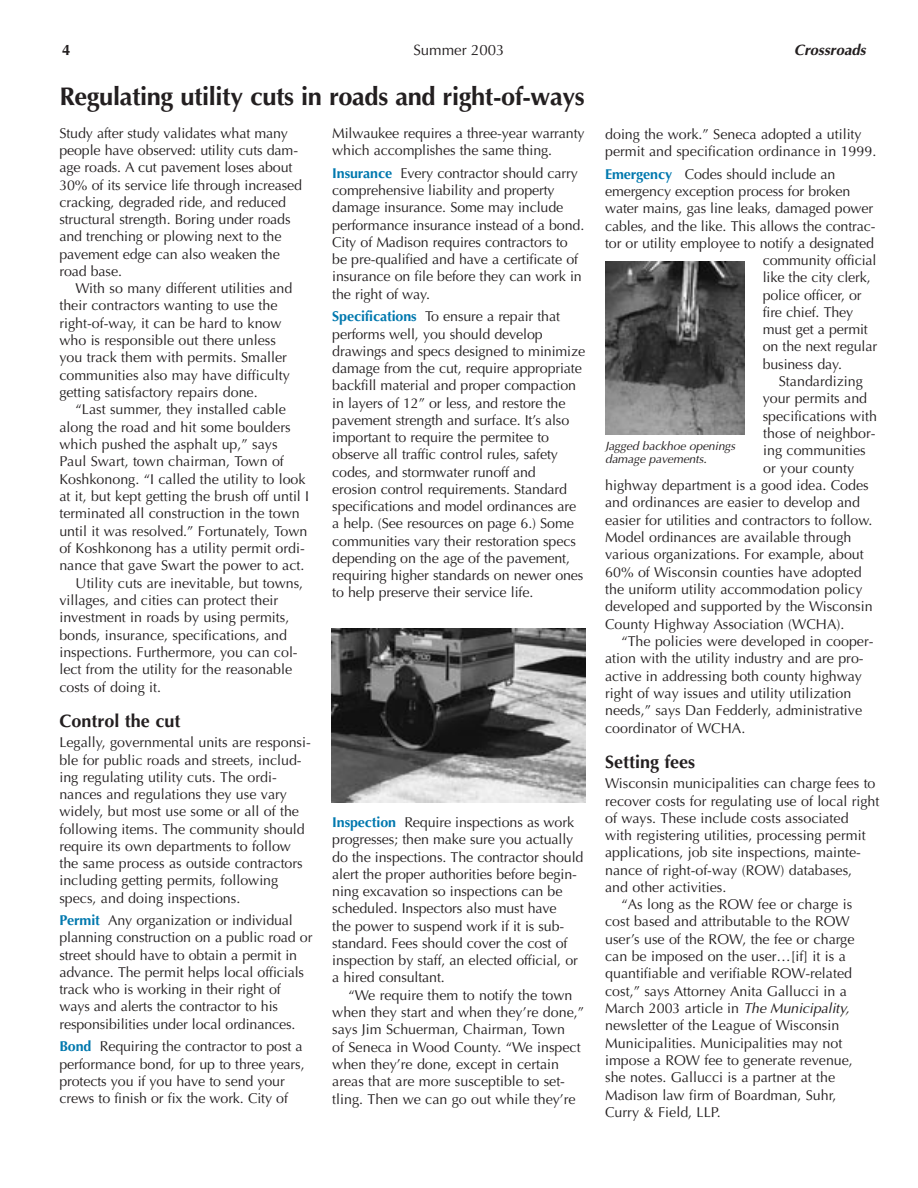
<style>
.page{position:relative;width:918px;height:1188px;background:#fff}
.page>*{position:absolute;margin:0;border:0;box-sizing:border-box;transform-origin:0 0}
.t1{font:700 25.5px "Optima";letter-spacing:-.015em;color:#231f20}
.t2{font:700 18px "Optima";color:#231f20}
.t3{font:15px "Optima";color:#231f20}
.t4{font:italic 700 15px "Optima";color:#231f20}
.t5{font:700 15px "Optima";color:#231f20}
.t6{font:14.25px/17.2px "Optima";color:#231f20}
.t7{font:italic 12px/13.5px "Optima";letter-spacing:-.005em;color:#231f20}
.s1{font-weight:700;color:#0078ae}
.s2{font-style:italic}
</style>
<div class="page">
<img style="left:605px;top:262px;width:140px;height:172px">
<img style="left:332px;top:629px;width:254px;height:173px">
<p class="t5" style="left:62px;top:43px;width:10px">4</p>
<p class="t3" style="left:413px;top:43px;width:93px">Summer 2003</p>
<p class="t4" style="left:794px;top:43px;width:73px">Crossroads</p>
<h1 class="t1" style="left:59px;top:86px;width:527px">Regulating utility cuts in roads and right-of-ways</h1>
<p class="t6" style="left:59px;top:126px;width:244px">Study after study validates what many people have observed: utility cuts dam&shy;age roads. A cut pavement loses about 30% of its service life through increased cracking, degraded ride, and reduced structural strength. Boring under roads and trenching or plowing next to the pavement edge can also weaken the road base.</p>
<p class="t6" style="left:59px;top:281px;width:235px;text-indent:16px">With so many different utilities and their contractors wanting to use the right-of-way, it can be hard to know who is responsible out there unless you track them with permits. Smaller communities also may have difficulty getting satisfactory repairs done.</p>
<p class="t6" style="left:76px;top:402px;width:212px">“Last summer, they installed cable</p>
<p class="t6" style="left:59px;top:420px;width:233px">along the road and hit some boulders</p>
<p class="t6" style="left:59px;top:437px;width:220px">which pushed the asphalt up,” says</p>
<p class="t6" style="left:59px;top:454px;width:226px">Paul Swart, town chairman, Town of</p>
<p class="t6" style="left:59px;top:472px;width:248px">Koshkonong. “I called the utility to look</p>
<p class="t6" style="left:59px;top:489px;width:251px">at it, but kept getting the brush off until I</p>
<p class="t6" style="left:59px;top:506px;width:242px">terminated all construction in the town</p>
<p class="t6" style="left:59px;top:524px;width:249px">until it was resolved.” Fortunately, Town</p>
<p class="t6" style="left:59px;top:541px;width:247px">of Koshkonong has a utility permit ordi-</p>
<p class="t6" style="left:59px;top:558px;width:247px">nance that gave Swart the power to act.</p>
<p class="t6" style="left:76px;top:576px;width:229px">Utility cuts are inevitable, but towns,</p>
<p class="t6" style="left:59px;top:593px;width:220px">villages, and cities can protect their</p>
<p class="t6" style="left:59px;top:610px;width:232px">investment in roads by using permits,</p>
<p class="t6" style="left:59px;top:628px;width:229px">bonds, insurance, specifications, and</p>
<p class="t6" style="left:59px;top:645px;width:240px">inspections. Furthermore, you can col-</p>
<p class="t6" style="left:59px;top:662px;width:234px">lect from the utility for the reasonable</p>
<p class="t6" style="left:59px;top:680px;width:103px">costs of doing it.</p>
<p class="t2" style="left:59px;top:714px;width:123px">Control the cut</p>
<p class="t6" style="left:59px;top:735px;width:253px">Legally, governmental units are responsi&shy;ble for public roads and streets, includ&shy;ing regulating utility cuts. The ordi&shy;nances and regulations they use vary widely, but most use some or all of the following items. The community should require its own departments to follow the same process as outside contractors including getting permits, following specs, and doing inspections.</p>
<p class="t6" style="left:59px;top:913px;width:255px"><span class="s1">Permit</span> Any organization or individual planning construction on a public road or street should have to obtain a permit in advance. The permit helps local officials track who is working in their right of ways and alerts the contractor to his responsibilities under local ordinances.</p>
<p class="t6" style="left:59px;top:1039px;width:247px"><span class="s1">Bond</span> Requiring the contractor to post a performance bond, for up to three years, protects you if you have to send your crews to finish or fix the work. City of</p>
<p class="t6" style="left:332px;top:126px;width:254px">Milwaukee requires a three-year warranty which accomplishes the same thing.</p>
<p class="t6" style="left:332px;top:166px;width:254px"><span class="s1">Insurance</span> Every contractor should carry comprehensive liability and property damage insurance. Some may include performance insurance instead of a bond.<br>City of Madison requires contractors to be pre-qualified and have a certificate of insurance on file before they can work in the right of way.</p>
<p class="t6" style="left:332px;top:309px;width:254px"><span class="s1">Specifications</span> To ensure a repair that performs well, you should develop drawings and specs designed to minimize damage from the cut, require appropriate backfill material and proper compaction in layers of 12” or less, and restore the pavement strength and surface. It’s also important to require the permitee to observe all traffic control rules, safety codes, and stormwater runoff and<br>erosion control requirements. Standard specifications and model ordinances are a help. (See resources on page 6.) Some communities vary their restoration specs depending on the age of the pavement, requiring higher standards on newer ones to help preserve their service life.</p>
<p class="t6" style="left:332px;top:815px;width:253px"><span class="s1">Inspection</span> Require inspections as work progresses; then make sure you actually do the inspections. The contractor should alert the proper authorities before begin&shy;ning excavation so inspections can be scheduled. Inspectors also must have<br>the power to suspend work if it is sub&shy;standard. Fees should cover the cost of inspection by staff, an elected official, or a hired consultant.</p>
<p class="t6" style="left:332px;top:987px;width:253px;text-indent:16px">“We require them to notify the town when they start and when they’re done,” says Jim Schuerman, Chairman, Town<br>of Seneca in Wood County. “We inspect when they’re done, except in certain areas that are more susceptible to set&shy;tling. Then we can go out while they’re</p>
<p class="t6" style="left:605px;top:127px;width:273px">doing the work.” Seneca adopted a utility permit and specification ordinance in 1999.</p>
<p class="t6" style="left:605px;top:167px;width:232px"><span class="s1">Emergency</span> Codes should include an</p>
<p class="t6" style="left:605px;top:184px;width:247px">emergency exception process for broken</p>
<p class="t6" style="left:605px;top:201px;width:270px">water mains, gas line leaks, damaged power</p>
<p class="t6" style="left:605px;top:219px;width:272px">cables, and the like. This allows the contrac-</p>
<p class="t6" style="left:605px;top:236px;width:270px">tor or utility employee to notify a designated</p>
<p class="t6" style="left:763px;top:253px;width:115px">community official</p>
<p class="t6" style="left:763px;top:270px;width:110px">like the city clerk,</p>
<p class="t6" style="left:763px;top:288px;width:100px">police officer, or</p>
<p class="t6" style="left:763px;top:305px;width:92px">fire chief. They</p>
<p class="t6" style="left:763px;top:322px;width:107px">must get a permit</p>
<p class="t6" style="left:763px;top:339px;width:116px">on the next regular</p>
<p class="t6" style="left:763px;top:357px;width:81px">business day.</p>
<p class="t6" style="left:779px;top:374px;width:85px">Standardizing</p>
<p class="t6" style="left:763px;top:391px;width:106px">your permits and</p>
<p class="t6" style="left:763px;top:409px;width:116px">specifications with</p>
<p class="t6" style="left:763px;top:426px;width:114px">those of neighbor-</p>
<p class="t6" style="left:763px;top:443px;width:104px">ing communities</p>
<p class="t6" style="left:763px;top:461px;width:93px">or your county</p>
<p class="t6" style="left:605px;top:478px;width:265px">highway department is a good idea. Codes</p>
<p class="t6" style="left:605px;top:495px;width:256px">and ordinances are easier to develop and</p>
<p class="t6" style="left:605px;top:513px;width:269px">easier for utilities and contractors to follow.</p>
<p class="t6" style="left:605px;top:530px;width:248px">Model ordinances are available through</p>
<p class="t6" style="left:605px;top:547px;width:260px">various organizations. For example, about</p>
<p class="t6" style="left:605px;top:565px;width:258px">60% of Wisconsin counties have adopted</p>
<p class="t6" style="left:605px;top:582px;width:259px">the uniform utility accommodation policy</p>
<p class="t6" style="left:605px;top:599px;width:269px">developed and supported by the Wisconsin</p>
<p class="t6" style="left:605px;top:617px;width:241px">County Highway Association (WCHA).</p>
<p class="t6" style="left:621px;top:634px;width:254px">“The policies were developed in cooper-</p>
<p class="t6" style="left:605px;top:651px;width:260px">ation with the utility industry and are pro-</p>
<p class="t6" style="left:605px;top:669px;width:258px">active in addressing both county highway</p>
<p class="t6" style="left:605px;top:686px;width:248px">right of way issues and utility utilization</p>
<p class="t6" style="left:605px;top:703px;width:259px">needs,” says Dan Fedderly, administrative</p>
<p class="t6" style="left:605px;top:721px;width:142px">coordinator of WCHA.</p>
<p class="t2" style="left:605px;top:755px;width:92px">Setting fees</p>
<p class="t6" style="left:605px;top:776px;width:272px">Wisconsin municipalities can charge fees to</p>
<p class="t6" style="left:605px;top:793px;width:276px">recover costs for regulating use of local right</p>
<p class="t6" style="left:605px;top:811px;width:245px">of ways. These include costs associated</p>
<p class="t6" style="left:605px;top:828px;width:262px">with registering utilities, processing permit</p>
<p class="t6" style="left:605px;top:845px;width:257px">applications, job site inspections, mainte-</p>
<p class="t6" style="left:605px;top:862px;width:249px">nance of right-of-way (ROW) databases,</p>
<p class="t6" style="left:605px;top:880px;width:123px">and other activities.</p>
<p class="t6" style="left:621px;top:897px;width:232px">“As long as the ROW fee or charge is</p>
<p class="t6" style="left:605px;top:914px;width:246px">cost based and attributable to the ROW</p>
<p class="t6" style="left:605px;top:932px;width:251px">user’s use of the ROW, the fee or charge</p>
<p class="t6" style="left:605px;top:949px;width:242px">can be imposed on the user…[if] it is a</p>
<p class="t6" style="left:605px;top:966px;width:248px">quantifiable and verifiable ROW-related</p>
<p class="t6" style="left:605px;top:984px;width:243px">cost,” says Attorney Anita Gallucci in a</p>
<p class="t6" style="left:605px;top:1001px;width:246px">March 2003 article in <span class="s2">The Municipality,</span></p>
<p class="t6" style="left:605px;top:1018px;width:236px">newsletter of the League of Wisconsin</p>
<p class="t6" style="left:605px;top:1036px;width:239px">Municipalities. Municipalities may not</p>
<p class="t6" style="left:605px;top:1053px;width:249px">impose a ROW fee to generate revenue,</p>
<p class="t6" style="left:605px;top:1070px;width:232px">she notes. Gallucci is a partner at the</p>
<p class="t6" style="left:605px;top:1088px;width:233px">Madison law firm of Boardman, Suhr,</p>
<p class="t6" style="left:605px;top:1105px;width:117px">Curry &amp; Field, LLP.</p>
<p class="t7" style="left:605px;top:440px;width:132px">Jagged backhoe openings damage pavements.</p>
</div>
